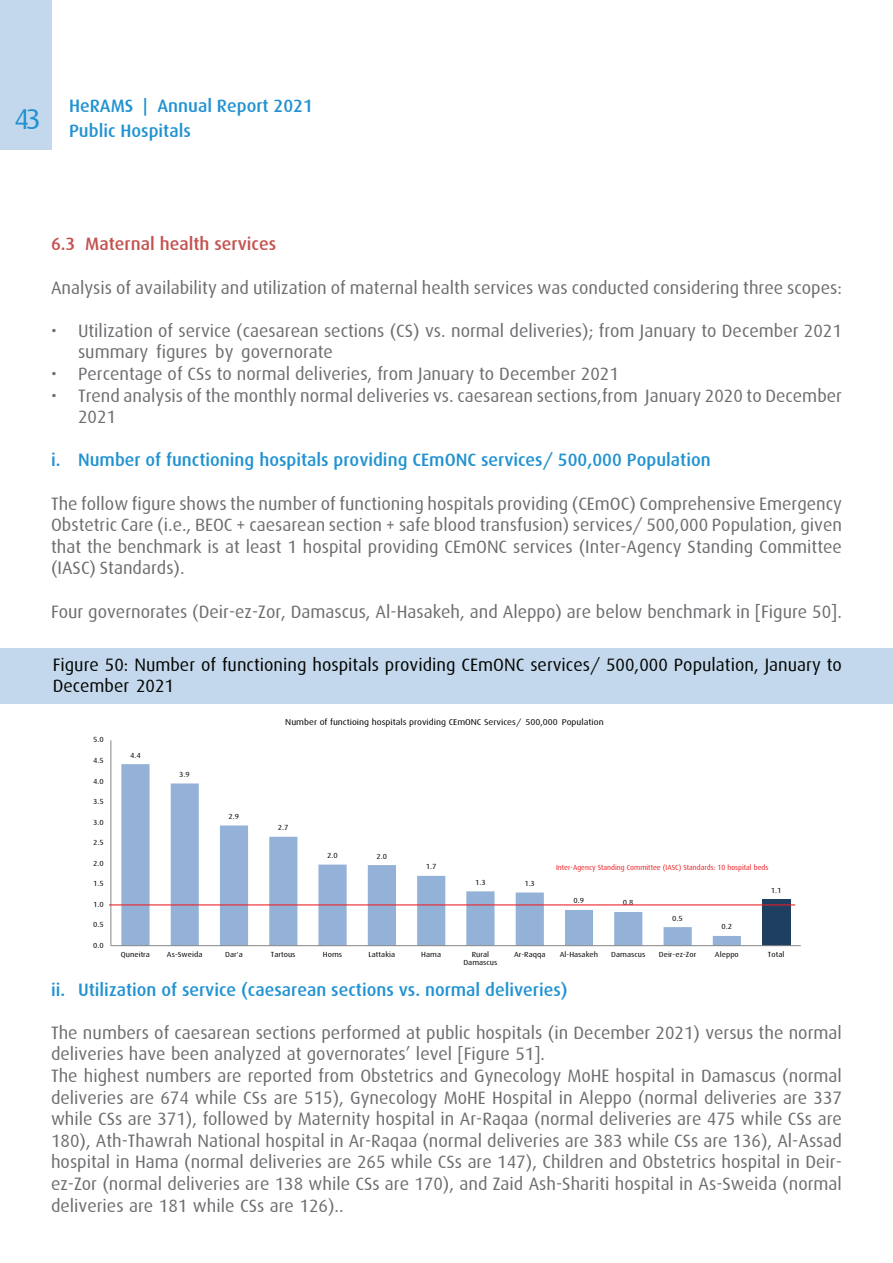
<style>
.page{position:relative;width:893px;height:1263px;background:#fff}
.page>*{position:absolute;margin:0;border:0;box-sizing:border-box;transform-origin:0 0}
.t1{font:28.8px "Dax";color:#2192d1}
.t2{font:18px/21.6px "Dax";color:#6c6d70}
.t3{font:500 18px "Dax";color:#2192d1}
.t4{font:18px/21.6px "Dax";color:#040503}
.t5{font:500 18px "Dax";color:#c4524f}
.t6{font:8.55px "Dax";color:#040503;scale:1.1 1}
.t7{font:7.5px "Dax";color:#040503;scale:1.09 1}
.t8{font:7.5px "Dax";color:#ee1d23}
.t9{font:7.35px "Dax";color:#040503;scale:1.1 1}
</style>
<div class="page">
<div style="left:0;top:0;width:51px;height:150px;background:#c3d8ec"></div>
<div style="left:0;top:648px;width:893px;height:56px;background:#c3d8ec"></div>
<div style="left:762px;top:899px;width:28px;height:47px;background:#1e3f60"></div>
<svg style="left:121px;top:764px;width:620px;height:181px"></svg>
<hr style="left:110px;top:740px;width:1px;height:206px;background:#868686">
<hr style="left:111px;top:945px;width:690px;height:1px;background:#868686">
<hr style="left:109px;top:904px;width:686px;height:1px;background:#ee1d23">
<h1 class="t1" style="left:14px;top:103px;width:29px">43</h1>
<p class="t3" style="left:69px;top:96px;width:66px">HeRAMS</p>
<p class="t3" style="left:143px;top:96px;width:6px">|</p>
<p class="t3" style="left:157px;top:96px;width:157px">Annual Report 2021</p>
<p class="t3" style="left:69px;top:120px;width:123px">Public Hospitals</p>
<p class="t5" style="left:85px;top:234px;width:192px">Maternal health services</p>
<p class="t5" style="left:51px;top:234px;width:26px">6.3</p>
<p class="t2" style="left:51px;top:277px;width:792px">Analysis of availability and utilization of maternal health services was conducted considering three scopes:</p>
<p class="t2" style="left:78px;top:320px;width:765px">Utilization of service (caesarean sections (CS) vs. normal deliveries); from January to December 2021</p>
<p class="t2" style="left:51px;top:320px;width:7px">•</p>
<p class="t2" style="left:51px;top:363px;width:7px">•</p>
<p class="t2" style="left:51px;top:385px;width:7px">•</p>
<p class="t2" style="left:78px;top:342px;width:542px">summary figures by governorate<br>Percentage of CSs to normal deliveries, from January to December 2021</p>
<p class="t2" style="left:78px;top:385px;width:765px">Trend analysis of the monthly normal deliveries vs. caesarean sections,from January 2020 to December</p>
<p class="t2" style="left:78px;top:406px;width:40px">2021</p>
<p class="t3" style="left:78px;top:450px;width:634px">Number of functioning hospitals providing CEmONC services/ 500,000 Population</p>
<p class="t3" style="left:51px;top:450px;width:11px">.i</p>
<p class="t2" style="left:51px;top:493px;width:792px;text-align:justify">The follow figure shows the number of functioning hospitals providing (CEmOC) Comprehensive Emergency Obstetric Care e.i( ., BEOC + caesarean section + safe blood transfusion) services/ 500,000 Population, given that the benchmark is at least 1 hospital providing CEmONC services (Inter-Agency Standing Committee (IASC) Standards .(</p>
<p class="t2" style="left:51px;top:601px;width:792px">Four governorates (Deir-ez-Zor, Damascus, Al-Hasakeh, and Aleppo) are below benchmark in [Figure 50 .[</p>
<p class="t4" style="left:53px;top:654px;width:791px">Figure 50: Number of functioning hospitals providing CEmONC services/ 500,000 Population, January to<br>December 2021</p>
<p class="t7" style="left:93px;top:736px;width:11px">5.0</p>
<p class="t7" style="left:93px;top:756px;width:11px">4.5</p>
<p class="t7" style="left:93px;top:777px;width:11px">4.0</p>
<p class="t7" style="left:93px;top:797px;width:11px">3.5</p>
<p class="t7" style="left:93px;top:818px;width:11px">3.0</p>
<p class="t7" style="left:93px;top:838px;width:11px">2.5</p>
<p class="t7" style="left:93px;top:859px;width:11px">2.0</p>
<p class="t7" style="left:93px;top:879px;width:11px">1.5</p>
<p class="t7" style="left:93px;top:900px;width:11px">1.0</p>
<p class="t7" style="left:93px;top:921px;width:11px">0.5</p>
<p class="t7" style="left:93px;top:941px;width:11px">0.0</p>
<p class="t9" style="left:130px;top:751px;width:11px">4.4</p>
<p class="t7" style="left:179px;top:770px;width:11px">3.9</p>
<p class="t9" style="left:121px;top:950px;width:28px">Quneitra</p>
<p class="t7" style="left:167px;top:950px;width:34px">As-Sweida</p>
<p class="t7" style="left:229px;top:812px;width:11px">2.9</p>
<p class="t7" style="left:225px;top:950px;width:18px">Dar a'</p>
<p class="t6" style="left:285px;top:717px;width:216px">Number of functioing hospitals providing CEmONC Services/</p>
<p class="t6" style="left:562px;top:717px;width:40px">Population</p>
<p class="t6" style="left:525px;top:717px;width:31px">500,000</p>
<p class="t7" style="left:278px;top:823px;width:11px">2.7</p>
<p class="t7" style="left:271px;top:950px;width:24px">Tartous</p>
<p class="t7" style="left:327px;top:851px;width:11px">2.0</p>
<p class="t7" style="left:323px;top:950px;width:19px">Homs</p>
<p class="t7" style="left:376px;top:852px;width:11px">2.0</p>
<p class="t7" style="left:369px;top:950px;width:26px">Lattakia</p>
<p class="t7" style="left:426px;top:862px;width:11px">1.7</p>
<p class="t7" style="left:421px;top:950px;width:20px">Hama</p>
<p class="t7" style="left:475px;top:878px;width:11px">1.3</p>
<p class="t7" style="left:472px;top:950px;width:17px">Rural</p>
<p class="t7" style="left:463px;top:958px;width:33px">Damascus</p>
<p class="t7" style="left:524px;top:879px;width:11px">1.3</p>
<p class="t7" style="left:514px;top:950px;width:30px">Ar-Raqqa</p>
<p class="t8" style="left:556px;top:863px;width:214px">Inter-Agency Standing Committee (IASC) Standards: 10 hospital beds</p>
<p class="t7" style="left:574px;top:897px;width:11px">0.9</p>
<p class="t7" style="left:623px;top:899px;width:11px">0.8</p>
<p class="t7" style="left:560px;top:950px;width:37px">Al-Hasakeh</p>
<p class="t7" style="left:611px;top:950px;width:33px">Damascus</p>
<p class="t7" style="left:672px;top:914px;width:11px">0.5</p>
<p class="t7" style="left:659px;top:950px;width:36px">Deir-ez-Zor</p>
<p class="t7" style="left:721px;top:922px;width:11px">0.2</p>
<p class="t7" style="left:715px;top:950px;width:23px">Aleppo</p>
<p class="t7" style="left:771px;top:886px;width:11px">1.1</p>
<p class="t7" style="left:768px;top:950px;width:17px">Total</p>
<p class="t3" style="left:78px;top:979px;width:491px">Utilization of service (caesarean sections vs. normal deliveries(</p>
<p class="t3" style="left:51px;top:979px;width:16px">.i i</p>
<p class="t2" style="left:51px;top:1022px;width:792px">The numbers of caesarean sections performed at public hospitals (in December 2021) versus the normal deliveries have been analyzed at governorates’ level [Figure 51 .[<br>The highest numbers are reported from Obstetrics and Gynecology MoHE hospital in Damascus (normal deliveries are 674 while CSs are 515 ,) Gynecology MoHE Hospital in Aleppo (normal deliveries are 337 while CSs are 371 ,) followed by Maternity hospital in Ar-Raqaa (normal deliveries are 475 while CSs are 180 ,) Ath-Thawrah National hospital in Ar-Raqaa (normal deliveries are 383 while CSs are 136 ,) Al-Assad</p>
<p class="t2" style="left:51px;top:1173px;width:792px">ez-Zor (normal deliveries are 138 while CSs are 170 ,) and Zaid Ash-Shariti hospital in As-Sweida (normal</p>
<p class="t2" style="left:51px;top:1151px;width:792px">hospital in Hama (normal deliveries are 265 while CSs are 147 ,) Children and Obstetrics hospital in Deir-</p>
<p class="t2" style="left:51px;top:1195px;width:294px">deliveries are 181 while CSs are 126(..</p>
</div>
